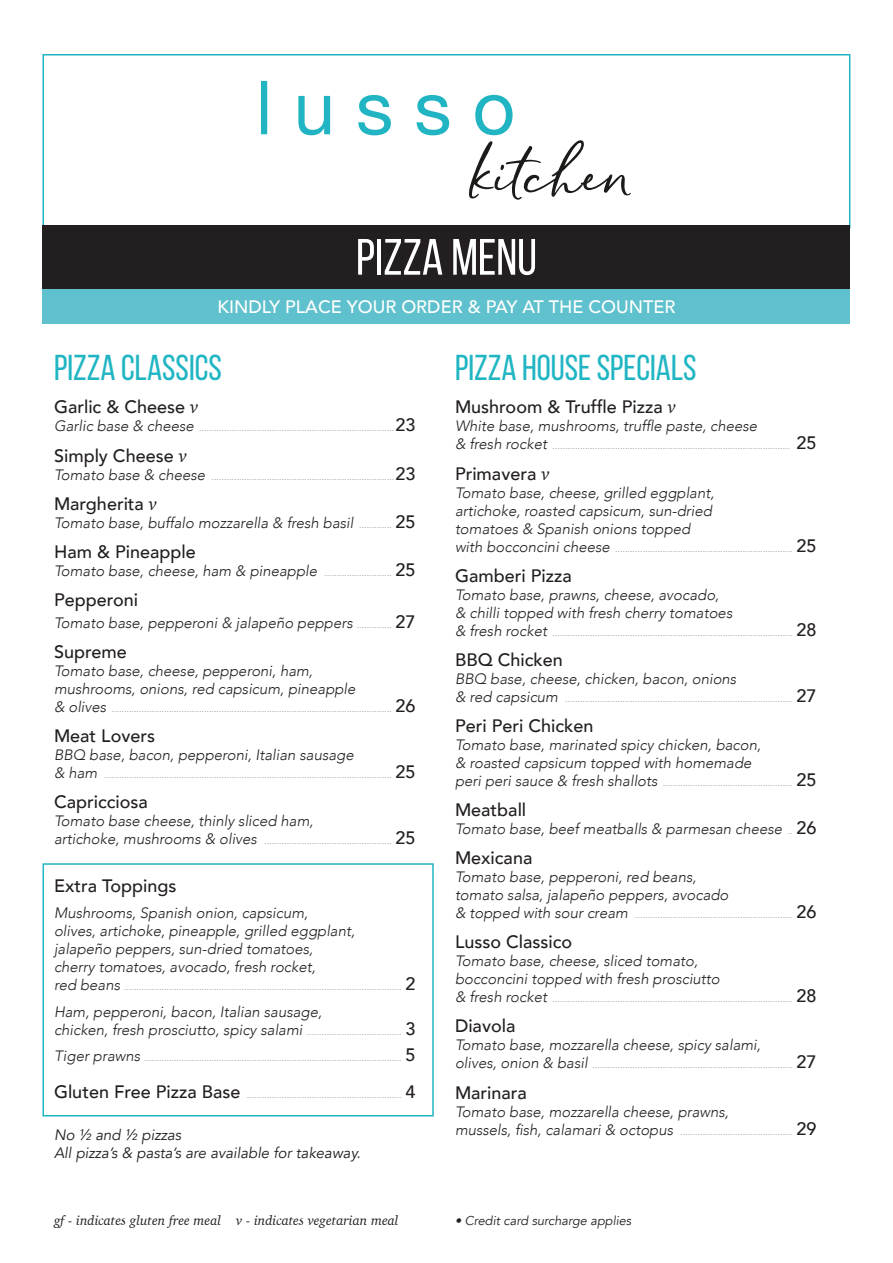
<style>
.page{position:relative;width:893px;height:1263px;background:#fff}
.page>*{position:absolute;margin:0;border:0;box-sizing:border-box;transform-origin:0 0}
.t1{font:51px "Bebas Neue";color:#fff}
.t2{font:36px "Bebas Neue";color:#20b5c3}
.t3{font:500 18px "Avenir";color:#231f20}
.t4{font:500 18px "Avenir";color:#fff}
.t5{font:italic 300 15px/18px "Avenir";color:#231f20}
.t6{font:italic 15px "Avenir";color:#231f20}
.t7{font:italic 13.5px "Charter";color:#231f20}
.t8{font:italic 12.75px "Avenir";color:#231f20}
.t9{font:9px "Avenir";color:#939598}
.s1{font-family:"Charter";font-weight:400;font-style:italic}
.s2{font-weight:300;font-style:italic;font-size:15px;color:#231f20}
.s3{font-weight:500;font-size:18px;color:#231f20}
.s4{font-weight:400;font-style:normal;font-size:9px;color:#939598}
.s5{font-weight:500;font-style:normal;font-size:18px}
</style>
<div class="page">
<div style="left:43px;top:863px;width:391px;height:253px;border:2px solid #20b5c3"></div>
<svg style="left:261px;top:81px;width:370px;height:119px"></svg>
<div style="left:43px;top:54px;width:807px;height:175px;border:2px solid #20b5c3"></div>
<div style="left:43px;top:225px;width:807px;height:64px;background:#231f20"></div>
<div style="left:43px;top:289px;width:807px;height:34px;background:#5fc1cd"></div>
<p class="t1" style="left:356px;top:229px;width:182px">PIZZA MENU</p>
<p class="t4" style="left:218px;top:291px;width:459px">KINDLY PLACE YOUR ORDER &amp; PAY AT THE COUNTER</p>
<p class="t2" style="left:54px;top:348px;width:169px">PIZZA CLASSICS</p>
<p class="t2" style="left:455px;top:348px;width:243px">PIZZA HOUSE SPECIALS</p>
<p class="t3" style="left:455px;top:392px;width:222px">Mushroom &amp; Truffle Pizza <span class="s1">v</span></p>
<p class="t5" style="left:455px;top:417px;width:304px">White base, mushrooms, truffle paste, cheese</p>
<p class="t9" style="left:455px;top:441px;width:363px"><span class="s2">&amp; fresh rocket</span> ............................................................................................... <span class="s3">25</span></p>
<p class="t3" style="left:455px;top:458px;width:96px">Primavera <span class="s1">v</span></p>
<p class="t5" style="left:455px;top:483px;width:261px">Tomato base, cheese, grilled eggplant, artichoke, roasted capsicum, sun-dried tomatoes &amp; Spanish onions topped</p>
<p class="t9" style="left:455px;top:543px;width:363px"><span class="s2">with bocconcini cheese</span> ....................................................................... <span class="s3">25</span></p>
<p class="t3" style="left:455px;top:560px;width:118px">Gamberi Pizza</p>
<p class="t5" style="left:455px;top:585px;width:279px">Tomato base, prawns, cheese, avocado, &amp; chilli topped with fresh cherry tomatoes</p>
<p class="t9" style="left:455px;top:627px;width:363px"><span class="s2">&amp; fresh rocket</span> ................................................................................................ <span class="s3">28</span></p>
<p class="t3" style="left:455px;top:644px;width:109px">BBQ Chicken</p>
<p class="t5" style="left:455px;top:670px;width:283px">BBQ base, cheese, chicken, bacon, onions</p>
<p class="t9" style="left:455px;top:693px;width:363px"><span class="s2">&amp; red capsicum</span> ........................................................................................... <span class="s3">27</span></p>
<p class="t3" style="left:455px;top:710px;width:140px">Peri Peri Chicken</p>
<p class="t5" style="left:455px;top:736px;width:307px">Tomato base, marinated spicy chicken, bacon, &amp; roasted capsicum topped with homemade</p>
<p class="t9" style="left:455px;top:777px;width:363px"><span class="s2">peri peri sauce &amp; fresh shallots</span> .................................................... <span class="s3">25</span></p>
<p class="t3" style="left:455px;top:794px;width:73px">Meatball</p>
<p class="t5" style="left:455px;top:820px;width:363px">Tomato base, beef meatballs &amp; parmesan cheese <span class="s4">..</span> <span class="s5">26</span></p>
<p class="t3" style="left:455px;top:842px;width:79px">Mexicana</p>
<p class="t5" style="left:455px;top:868px;width:275px">Tomato base, pepperoni, red beans, tomato salsa, jalapeño peppers, avocado</p>
<p class="t9" style="left:455px;top:910px;width:363px"><span class="s2">&amp; topped with sour cream</span> ............................................................... <span class="s3">26</span></p>
<p class="t3" style="left:455px;top:926px;width:119px">Lusso Classico</p>
<p class="t5" style="left:455px;top:952px;width:266px">Tomato base, cheese, sliced tomato, bocconcini topped with fresh prosciutto</p>
<p class="t9" style="left:455px;top:994px;width:363px"><span class="s2">&amp; fresh rocket</span> ................................................................................................ <span class="s3">28</span></p>
<p class="t3" style="left:455px;top:1010px;width:62px">Diavola</p>
<p class="t5" style="left:455px;top:1036px;width:307px">Tomato base, mozzarella cheese, spicy salami,</p>
<p class="t9" style="left:455px;top:1060px;width:363px"><span class="s2">olives, onion &amp; basil</span> ................................................................................ <span class="s3">27</span></p>
<p class="t3" style="left:455px;top:1077px;width:73px">Marinara</p>
<p class="t5" style="left:455px;top:1102px;width:275px">Tomato base, mozzarella cheese, prawns,</p>
<p class="t9" style="left:455px;top:1126px;width:363px"><span class="s2">mussels, fish, calamari &amp; octopus</span> ............................................. <span class="s3">29</span></p>
<p class="t3" style="left:54px;top:392px;width:146px">Garlic &amp; Cheese <span class="s1">v</span></p>
<p class="t9" style="left:54px;top:423px;width:363px"><span class="s2">Garlic base &amp; cheese</span> ..............................................................................<span class="s3">23</span></p>
<p class="t3" style="left:54px;top:440px;width:134px">Simply Cheese <span class="s1">v</span></p>
<p class="t9" style="left:54px;top:471px;width:363px"><span class="s2">Tomato base &amp; cheese</span> .........................................................................<span class="s3">23</span></p>
<p class="t3" style="left:54px;top:488px;width:105px">Margherita <span class="s1">v</span></p>
<p class="t5" style="left:54px;top:513px;width:363px">Tomato base, buffalo mozzarella &amp; fresh basil <span class="s4">.............</span> <span class="s5">25</span></p>
<p class="t3" style="left:54px;top:536px;width:143px">Ham &amp; Pineapple</p>
<p class="t5" style="left:54px;top:562px;width:363px">Tomato base, cheese, ham &amp; pineapple <span class="s4">...........................</span> <span class="s5">25</span></p>
<p class="t3" style="left:54px;top:584px;width:86px">Pepperoni</p>
<p class="t5" style="left:54px;top:613px;width:363px">Tomato base, pepperoni &amp; jalapeño peppers <span class="s4">..............</span> <span class="s5">27</span></p>
<p class="t3" style="left:54px;top:636px;width:74px">Supreme</p>
<p class="t5" style="left:54px;top:661px;width:303px">Tomato base, cheese, pepperoni, ham, mushrooms, onions, red capsicum, pineapple</p>
<p class="t9" style="left:54px;top:703px;width:363px"><span class="s2">&amp; olives</span> ................................................................................................................ <span class="s3">26</span></p>
<p class="t3" style="left:54px;top:720px;width:103px">Meat Lovers</p>
<p class="t5" style="left:54px;top:746px;width:301px">BBQ base, bacon, pepperoni, Italian sausage</p>
<p class="t9" style="left:54px;top:769px;width:363px"><span class="s2">&amp; ham</span> ................................................................................................................... <span class="s3">25</span></p>
<p class="t3" style="left:54px;top:786px;width:95px">Capricciosa</p>
<p class="t5" style="left:54px;top:812px;width:261px">Tomato base cheese, thinly sliced ham,</p>
<p class="t9" style="left:54px;top:835px;width:363px"><span class="s2">artichoke, mushrooms &amp; olives</span> ................................................... <span class="s3">25</span></p>
<p class="t3" style="left:54px;top:870px;width:124px">Extra Toppings</p>
<p class="t5" style="left:54px;top:904px;width:256px">Mushrooms, Spanish onion, capsicum,</p>
<p class="t5" style="left:54px;top:922px;width:302px">olives, artichoke, pineapple, grilled eggplant,</p>
<p class="t5" style="left:54px;top:940px;width:263px">jalapeño peppers, sun-dried tomatoes, cherry tomatoes, avocado, fresh rocket,</p>
<p class="t9" style="left:54px;top:982px;width:363px"><span class="s2">red beans</span> ............................................................................................................... <span class="s3">2</span></p>
<p class="t5" style="left:54px;top:1003px;width:269px">Ham, pepperoni, bacon, Italian sausage,</p>
<p class="t9" style="left:54px;top:1026px;width:363px"><span class="s2">chicken, fresh prosciutto, spicy salami</span> ...................................... <span class="s3">3</span></p>
<p class="t9" style="left:54px;top:1053px;width:363px"><span class="s2">Tiger prawns</span> ....................................................................................................... <span class="s3">5</span></p>
<p class="t9" style="left:54px;top:1090px;width:363px"><span class="s3">Gluten Free Pizza Base</span> .............................................................. <span class="s3">4</span></p>
<p class="t6" style="left:54px;top:1126px;width:129px">No ½ and ½ pizzas</p>
<p class="t6" style="left:54px;top:1144px;width:308px">All pizza’s &amp; pasta’s are available for takeaway.</p>
<p class="t7" style="left:54px;top:1209px;width:346px">gf - indicates gluten free meal v - indicates vegetarian meal</p>
<p class="t8" style="left:455px;top:1213px;width:178px">• Credit card surcharge applies</p>
</div>
